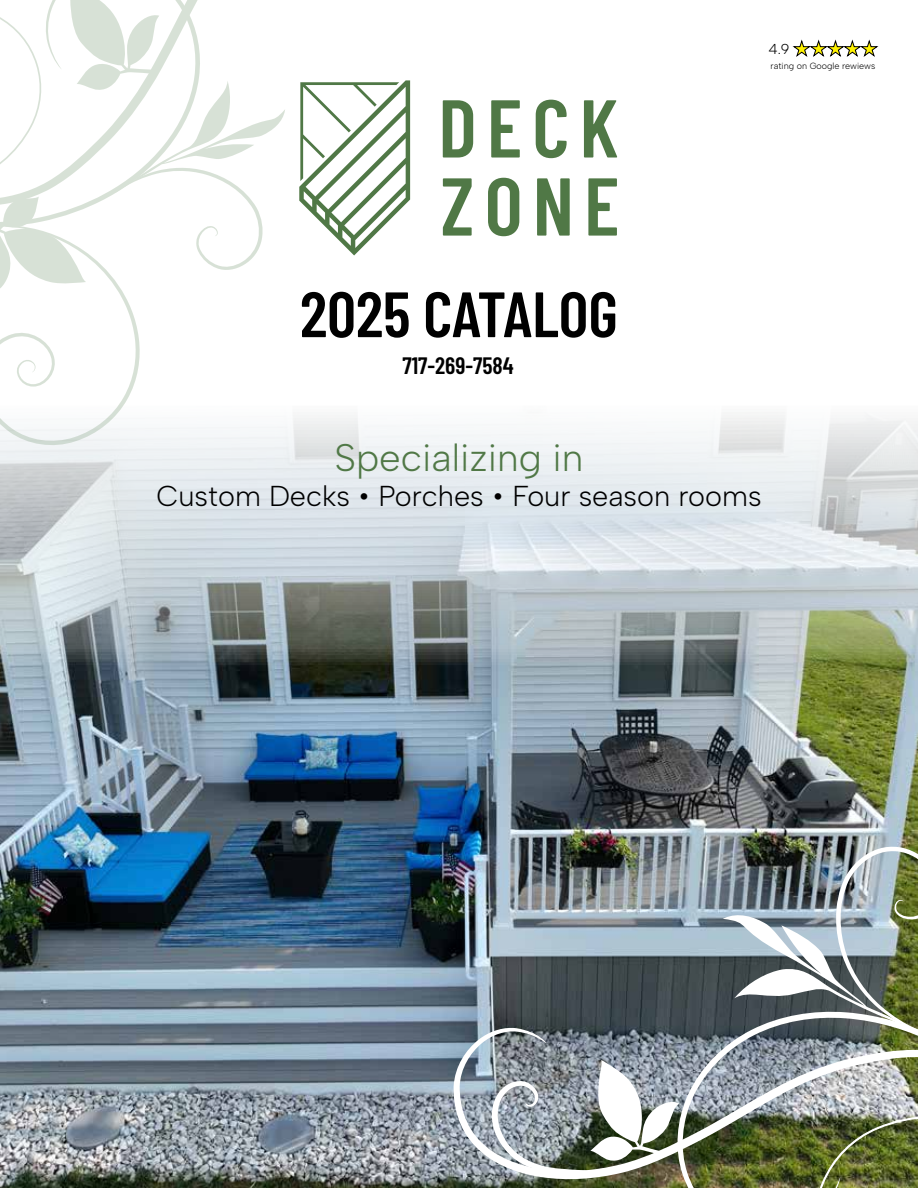
<style>
.page{position:relative;width:918px;height:1188px;background:#fff}
.page>*{position:absolute;margin:0;border:0;box-sizing:border-box;transform-origin:0 0}
.t1{font:600 63.9px "Barlow Condensed";color:#000}
.t2{font:38.4px "Albert Sans";color:#507846}
.t3{font:28.8px "Albert Sans";color:#000}
.t4{font:600 23.7px "Barlow Condensed";color:#000}
.t5{font:14.4px "Albert Sans";color:#000}
.t6{font:9px "Albert Sans";color:#000}
</style>
<div class="page">
<svg style="left:0;top:0;width:285px;height:405px"></svg>
<img style="left:0;top:405px;width:918px;height:783px">
<svg style="left:299px;top:80px;width:111px;height:175px"></svg>
<svg style="left:443px;top:100px;width:174px;height:136px"></svg>
<svg style="left:793px;top:41px;width:85px;height:16px"></svg>
<svg style="left:453px;top:1027px;width:37px;height:154px;background:#9aa7b2"></svg>
<img style="left:490px;top:845px;width:428px;height:343px">
<p class="t5" style="left:768px;top:40px;width:23px">4.9</p>
<p class="t6" style="left:771px;top:60px;width:106px">rating on Google rewiews</p>
<h1 class="t1" style="left:300px;top:269px;width:319px">2025 CATALOG</h1>
<p class="t4" style="left:403px;top:348px;width:113px">717-269-7584</p>
<h2 class="t2" style="left:334px;top:435px;width:251px">Specializing in</h2>
<p class="t3" style="left:156px;top:478px;width:607px">Custom Decks • Porches • Four season rooms</p>
</div>
